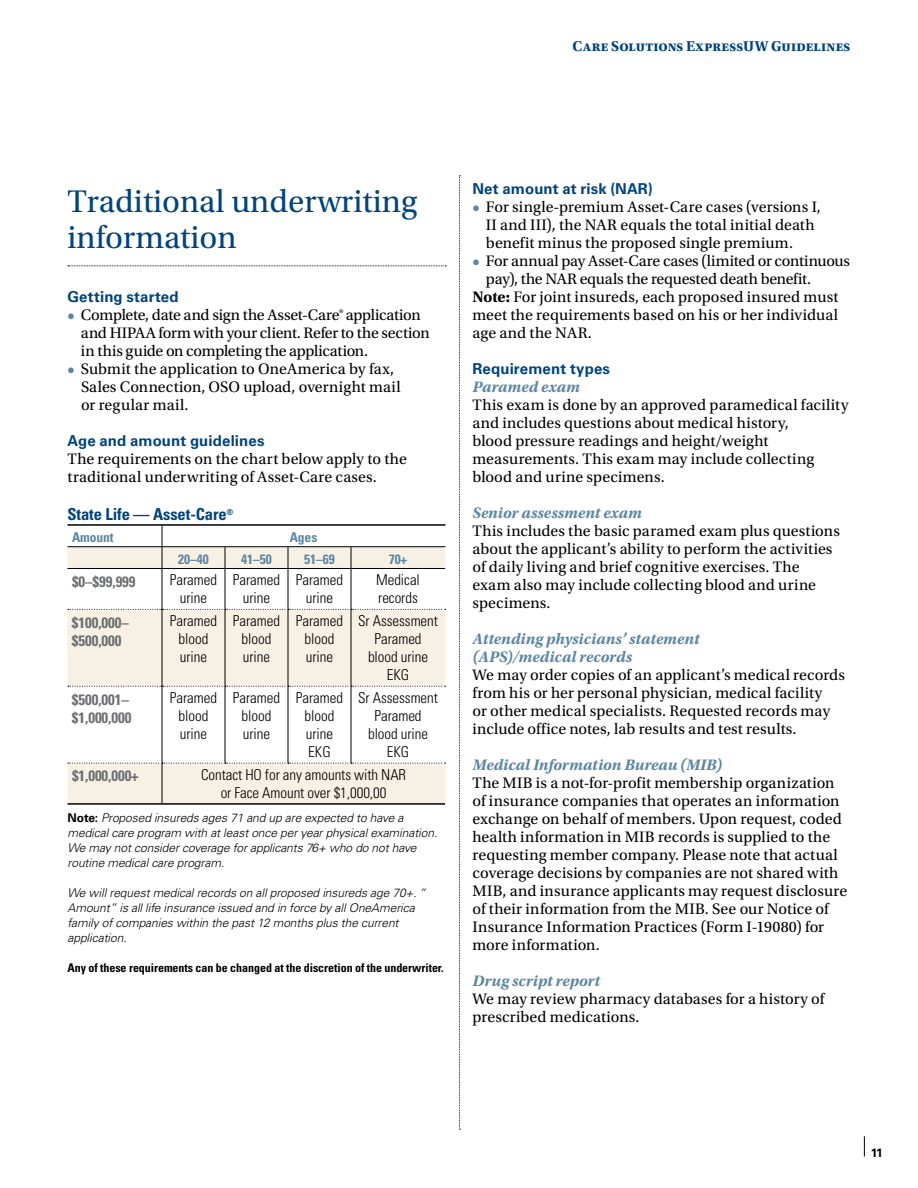
<style>
.page{position:relative;width:918px;height:1188px;background:#fff}
.page>*{position:absolute;margin:0;border:0;box-sizing:border-box;transform-origin:0 0}
.t1{font:33px/36px "Utopia Std";color:#00447c}
.t2{font:700 condensed 16.5px "Univers LT Std";letter-spacing:-.005em;color:#00447c}
.t3{font:15.9px/18px "Utopia Std";letter-spacing:.005em;color:#000}
.t4{font:15.9px/18px "Utopia Std";letter-spacing:-.015em;color:#000}
.t5{font:italic 700 15.9px/18px "Utopia Std";letter-spacing:.005em;color:#5d87a1}
.t6{font:300 condensed 15px/18px "Univers LT Std";letter-spacing:-.005em;color:#000;text-align:center}
.t7{font:700 15px "Univers LT Std";letter-spacing:.01em;color:#00447c}
.t8{font:700 condensed 15px/18px "Univers LT Std";letter-spacing:-.005em;color:#6d6e71}
.t9{font:700 15px "Utopia Std";letter-spacing:.01em;color:#00447c}
.t10{font:700 condensed 13.5px "Univers LT Std";letter-spacing:-.005em;color:#5d87a1}
.t11{font:italic 300 12px/15px "Univers LT Std";letter-spacing:-.005em;color:#000}
.t12{font:700 condensed 12px "Univers LT Std";letter-spacing:-.005em;color:#000}
.t13{font:700 12px "Univers LT Std";color:#000}
.s1{font-weight:700;color:#5d87a1}
.s2{font-weight:700;font-style:normal}
.s3{font-weight:700}
</style>
<div class="page">
<svg style="left:864px;top:1136px;width:1px;height:20px"></svg>
<svg style="left:68px;top:266px;width:378px;height:1px"></svg>
<svg style="left:68px;top:547px;width:377px;height:256px"></svg>
<svg style="left:163px;top:610px;width:282px;height:193px;fill:#f7f0e4"></svg>
<svg style="left:162px;top:526px;width:1px;height:42px"></svg>
<svg style="left:225px;top:547px;width:1px;height:21px"></svg>
<svg style="left:288px;top:547px;width:1px;height:21px"></svg>
<svg style="left:351px;top:547px;width:1px;height:21px"></svg>
<hr style="left:225px;top:569px;width:1px;height:40px;background:#000">
<hr style="left:288px;top:569px;width:1px;height:40px;background:#000">
<hr style="left:351px;top:569px;width:1px;height:40px;background:#000">
<hr style="left:225px;top:610px;width:1px;height:76px;background:#000">
<hr style="left:288px;top:610px;width:1px;height:76px;background:#000">
<hr style="left:351px;top:610px;width:1px;height:76px;background:#000">
<hr style="left:225px;top:687px;width:1px;height:76px;background:#000">
<hr style="left:288px;top:687px;width:1px;height:76px;background:#000">
<hr style="left:351px;top:687px;width:1px;height:76px;background:#000">
<svg style="left:68px;top:609px;width:378px;height:1px"></svg>
<svg style="left:68px;top:686px;width:378px;height:1px"></svg>
<hr style="left:68px;top:803px;width:94px;height:2px;background:#000">
<hr style="left:162px;top:569px;width:1px;height:40px;background:#000">
<hr style="left:162px;top:609px;width:1px;height:77px;background:#000">
<hr style="left:162px;top:686px;width:1px;height:77px;background:#000">
<hr style="left:162px;top:763px;width:1px;height:40px;background:#000">
<svg style="left:68px;top:763px;width:378px;height:1px"></svg>
<hr style="left:162px;top:803px;width:63px;height:2px;background:#000">
<hr style="left:225px;top:803px;width:63px;height:2px;background:#000">
<hr style="left:288px;top:803px;width:63px;height:2px;background:#000">
<hr style="left:351px;top:803px;width:94px;height:2px;background:#000">
<hr style="left:68px;top:546px;width:94px;height:1px;background:#000">
<hr style="left:162px;top:546px;width:63px;height:1px;background:#000">
<hr style="left:225px;top:546px;width:63px;height:1px;background:#000">
<hr style="left:288px;top:546px;width:63px;height:1px;background:#000">
<hr style="left:351px;top:546px;width:95px;height:1px;background:#000">
<hr style="left:68px;top:524px;width:94px;height:2px;background:#000">
<hr style="left:162px;top:524px;width:63px;height:2px;background:#000">
<hr style="left:225px;top:524px;width:63px;height:2px;background:#000">
<hr style="left:288px;top:524px;width:63px;height:2px;background:#000">
<hr style="left:351px;top:524px;width:95px;height:2px;background:#000">
<hr style="left:68px;top:568px;width:94px;height:1px;background:#000">
<hr style="left:162px;top:568px;width:63px;height:1px;background:#000">
<hr style="left:225px;top:568px;width:63px;height:1px;background:#000">
<hr style="left:288px;top:568px;width:63px;height:1px;background:#000">
<hr style="left:351px;top:568px;width:94px;height:1px;background:#000">
<svg style="left:459px;top:176px;width:1px;height:954px"></svg>
<p class="t9" style="left:573px;top:38px;width:279px">Care Solutions ExpressUW Guidelines</p>
<h1 class="t1" style="left:68px;top:183px;width:351px">Traditional underwriting information</h1>
<p class="t7" style="left:68px;top:287px;width:113px">Getting started</p>
<p class="t4" style="left:81px;top:306px;width:350px;text-indent:-13px"><span class="s1">•</span> Complete, date and sign the Asset-Care® application and HIPAA form with your client. Refer to the section in this guide on completing the application.</p>
<p class="t3" style="left:81px;top:360px;width:321px;text-indent:-14px"><span class="s1">•</span> Submit the application to OneAmerica by fax,<br>Sales Connection, OSO upload, overnight mail or regular mail.</p>
<p class="t7" style="left:68px;top:431px;width:199px">Age and amount guidelines</p>
<p class="t3" style="left:68px;top:450px;width:341px">The requirements on the chart below apply to the traditional underwriting of Asset-Care cases.</p>
<p class="t2" style="left:68px;top:504px;width:167px">State Life — Asset-Care<sup>®</sup></p>
<p class="t10" style="left:72px;top:529px;width:43px">Amount</p>
<p class="t10" style="left:290px;top:529px;width:29px">Ages</p>
<p class="t10" style="left:178px;top:551px;width:32px">20–40</p>
<p class="t10" style="left:241px;top:551px;width:32px">41–50</p>
<p class="t10" style="left:304px;top:551px;width:32px">51–69</p>
<p class="t10" style="left:389px;top:551px;width:20px">70+</p>
<p class="t8" style="left:72px;top:572px;width:65px">$0–$99,999</p>
<p class="t6" style="left:170px;top:571px;width:49px">Paramed urine</p>
<p class="t6" style="left:233px;top:571px;width:49px">Paramed urine</p>
<p class="t6" style="left:296px;top:571px;width:49px">Paramed urine</p>
<p class="t6" style="left:376px;top:571px;width:45px;text-align:left">Medical records</p>
<p class="t8" style="left:72px;top:613px;width:58px">$100,000– $500,000</p>
<p class="t6" style="left:170px;top:612px;width:49px">Paramed blood urine</p>
<p class="t6" style="left:233px;top:612px;width:49px">Paramed blood urine</p>
<p class="t6" style="left:296px;top:612px;width:49px">Paramed blood urine</p>
<p class="t6" style="left:358px;top:612px;width:81px">Sr Assessment<br>Paramed blood urine<br>EKG</p>
<p class="t8" style="left:72px;top:690px;width:61px">$500,001– $1,000,000</p>
<p class="t6" style="left:170px;top:689px;width:49px">Paramed blood urine</p>
<p class="t6" style="left:233px;top:689px;width:49px">Paramed blood urine</p>
<p class="t6" style="left:296px;top:689px;width:49px">Paramed blood urine<br>EKG</p>
<p class="t6" style="left:358px;top:689px;width:81px">Sr Assessment<br>Paramed blood urine<br>EKG</p>
<p class="t8" style="left:72px;top:767px;width:68px">$1,000,000+</p>
<p class="t6" style="left:201px;top:766px;width:207px">Contact HO for any amounts with NAR or Face Amount over $1,000,00</p>
<p class="t11" style="left:68px;top:810px;width:371px"><span class="s2">Note:</span> Proposed insureds ages 71 and up are expected to have a medical care program with at least once per year physical examination.<br>We may not consider coverage for applicants 76+ who do not have routine medical care program.</p>
<p class="t11" style="left:68px;top:885px;width:360px">We will request medical records on all proposed insureds age 70+. “ Amount” is all life insurance issued and in force by all OneAmerica family of companies within the past 12 months plus the current application.</p>
<p class="t12" style="left:68px;top:960px;width:378px">Any of these requirements can be changed at the discretion of the underwriter.</p>
<p class="t7" style="left:472px;top:179px;width:182px">Net amount at risk (NAR)</p>
<p class="t3" style="left:486px;top:198px;width:336px;text-indent:-13px"><span class="s1">•</span> For single-premium Asset-Care cases (versions I,<br>II and III), the NAR equals the total initial death benefit minus the proposed single premium.</p>
<p class="t3" style="left:472px;top:252px;width:379px"><span class="s1">•</span> For annual pay Asset-Care cases (limited or continuous</p>
<p class="t4" style="left:486px;top:270px;width:327px">pay), the NAR equals the requested death benefit.</p>
<p class="t3" style="left:472px;top:288px;width:367px"><span class="s3">Note:</span> For joint insureds, each proposed insured must</p>
<p class="t3" style="left:472px;top:306px;width:367px">meet the requirements based on his or her individual</p>
<p class="t3" style="left:472px;top:324px;width:121px">age and the NAR.</p>
<p class="t7" style="left:472px;top:359px;width:139px">Requirement types</p>
<p class="t5" style="left:472px;top:377px;width:109px">Paramed exam</p>
<p class="t3" style="left:472px;top:396px;width:378px">This exam is done by an approved paramedical facility and includes questions about medical history,<br>blood pressure readings and height/weight measurements. This exam may include collecting blood and urine specimens.</p>
<p class="t5" style="left:472px;top:503px;width:171px">Senior assessment exam</p>
<p class="t3" style="left:472px;top:522px;width:369px">This includes the basic paramed exam plus questions about the applicant’s ability to perform the activities of daily living and brief cognitive exercises. The exam also may include collecting blood and urine specimens.</p>
<p class="t5" style="left:472px;top:629px;width:229px">Attending physicians’ statement (APS)/medical records</p>
<p class="t3" style="left:472px;top:666px;width:374px">We may order copies of an applicant’s medical records from his or her personal physician, medical facility<br>or other medical specialists. Requested records may include office notes, lab results and test results.</p>
<p class="t5" style="left:472px;top:755px;width:251px">Medical Information Bureau (MIB)</p>
<p class="t3" style="left:472px;top:774px;width:376px">The MIB is a not-for-profit membership organization of insurance companies that operates an information exchange on behalf of members. Upon request, coded health information in MIB records is supplied to the requesting member company. Please note that actual coverage decisions by companies are not shared with MIB, and insurance applicants may request disclosure of their information from the MIB. See our Notice of Insurance Information Practices (Form I-19080) for more information.</p>
<p class="t5" style="left:472px;top:972px;width:129px">Drug script report</p>
<p class="t3" style="left:472px;top:990px;width:353px">We may review pharmacy databases for a history of prescribed medications.</p>
<p class="t13" style="left:871px;top:1145px;width:14px">11</p>
</div>
